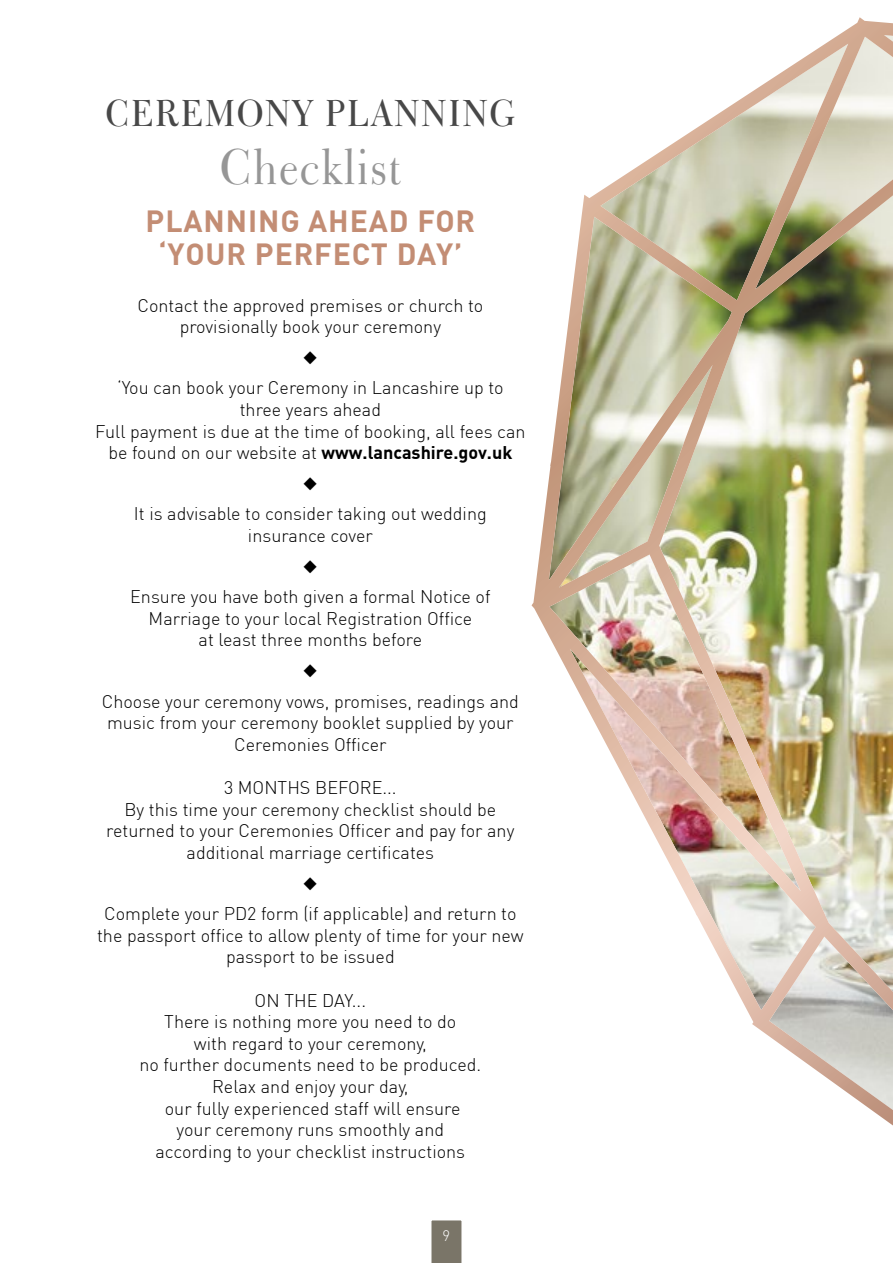
<style>
.page{position:relative;width:893px;height:1263px;background:#fff}
.page>*{position:absolute;margin:0;border:0;box-sizing:border-box;transform-origin:0 0}
.t1{font:48px "Bulmer BT";letter-spacing:.03em;color:#969696}
.t2{font:36px "Bulmer BT";letter-spacing:.04em;color:#484848}
.t3{font:700 30px/33px "DIN Pro";letter-spacing:.03em;color:#c38d74;text-align:center}
.t4{font:300 18px/21.6px "DIN Pro";color:#000;text-align:center}
.t5{font:300 15px "DIN Pro";color:#fff}
.s1{font-weight:700}
</style>
<div class="page">
<svg style="left:431px;top:1220px;width:31px;height:43px"></svg>
<img style="left:531px;top:17px;width:362px;height:1108px">
<h2 class="t2" style="left:106px;top:91px;width:411px">CEREMONY PLANNING</h2>
<h1 class="t1" style="left:220px;top:137px;width:183px">Checklist</h1>
<h3 class="t3" style="left:146px;top:203px;width:331px">PLANNING AHEAD FOR ‘YOUR PERFECT DAY’</h3>
<p class="t4" style="left:138px;top:294px;width:347px">Contact the approved premises or church to provisionally book your ceremony</p>
<p class="t4" style="left:95px;top:377px;width:432px">‘You can book your Ceremony in Lancashire up to three years ahead<br>Full payment is due at the time of booking, all fees can be found on our website at <span class="s1">www.lancashire.gov.uk</span></p>
<p class="t4" style="left:134px;top:503px;width:354px">It is advisable to consider taking out wedding insurance cover</p>
<p class="t4" style="left:130px;top:586px;width:362px">Ensure you have both given a formal Notice of<br>Marriage to your local Registration Office<br>at least three months before</p>
<p class="t4" style="left:102px;top:690px;width:419px">Choose your ceremony vows, promises, readings and music from your ceremony booklet supplied by your<br>Ceremonies Officer</p>
<p class="t4" style="left:106px;top:776px;width:410px">3 MONTHS BEFORE...<br>By this time your ceremony checklist should be returned to your Ceremonies Officer and pay for any additional marriage certificates</p>
<p class="t4" style="left:97px;top:902px;width:428px">Complete your PD2 form (if applicable) and return to the passport office to allow plenty of time for your new passport to be issued</p>
<p class="t4" style="left:139px;top:989px;width:344px">ON THE DAY...<br>There is nothing more you need to do<br>with regard to your ceremony,<br>no further documents need to be produced.<br>Relax and enjoy your day,<br>our fully experienced staff will ensure<br>your ceremony runs smoothly and according to your checklist instructions</p>
<p class="t5" style="left:442px;top:1226px;width:9px">9</p>
</div>
